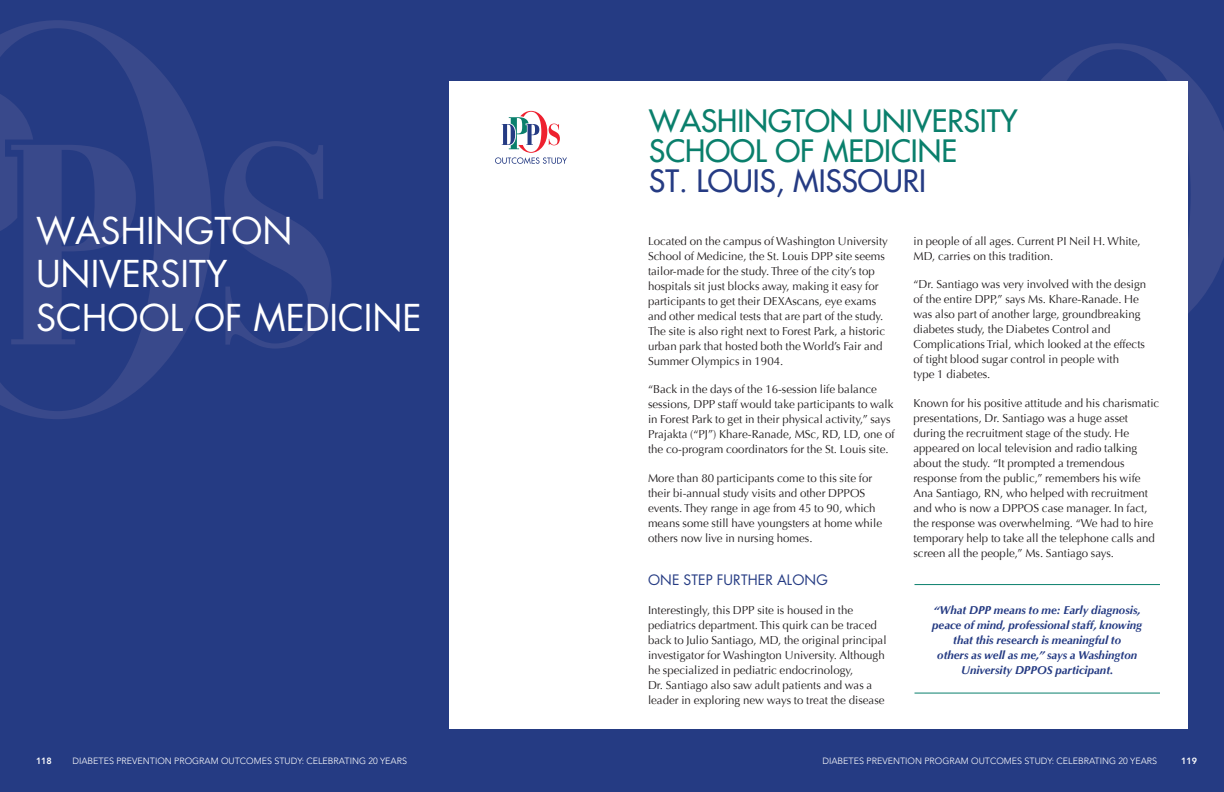
<style>
.page{position:relative;width:1224px;height:792px;background:#253b83}
.page>*{position:absolute;margin:0;border:0;box-sizing:border-box;transform-origin:0 0}
.t1{font:36px/43.2px "Futura";color:#fff}
.t2{font:30px/30px "Futura";color:#0a7f6c}
.t3{font:30px "Futura";color:#253b83}
.t4{font:14px "Futura";letter-spacing:.01em;color:#253b83}
.t5{font:11.5px/15px "Optima";color:#231f20}
.t6{font:italic 700 11.5px/15px "Optima";color:#253b83;text-align:center}
.t7{font:300 9px "Avenir";color:#fff}
.t8{font:800 9px "Avenir";color:#fff}
</style>
<div class="page">
<svg style="left:1040px;top:43px;width:184px;height:270px;fill:#39498b"></svg>
<svg style="left:0;top:20px;width:212px;height:399px"></svg>
<svg style="left:0;top:80px;width:136px;height:305px"></svg>
<svg style="left:224px;top:141px;width:108px;height:208px"></svg>
<div style="left:449px;top:81px;width:739px;height:648px;background:#fff"></div>
<svg style="left:495px;top:111px;width:72px;height:53px"></svg>
<hr style="left:915px;top:584px;width:245px;height:1px;background:#0a7f6c">
<hr style="left:915px;top:693px;width:245px;height:1px;background:#0a7f6c">
<h1 class="t1" style="left:36px;top:209px;width:387px">WASHINGTON<br>UNIVERSITY<br>SCHOOL OF MEDICINE</h1>
<h2 class="t2" style="left:649px;top:105px;width:370px">WASHINGTON UNIVERSITY<br>SCHOOL OF MEDICINE</h2>
<h2 class="t3" style="left:649px;top:161px;width:278px">ST. LOUIS, MISSOURI</h2>
<p class="t5" style="left:648px;top:233px;width:242px">Located on the campus of Washington University School of Medicine, the St. Louis DPP site seems tailor-made for the study. Three of the city’s top hospitals sit just blocks away, making it easy for participants to get their DEXAscans, eye exams and other medical tests that are part of the study.<br>The site is also right next to Forest Park, a historic urban park that hosted both the World’s Fair and Summer Olympics in 1904.</p>
<p class="t5" style="left:648px;top:382px;width:248px">“Back in the days of the 16-session life balance sessions, DPP staff would take participants to walk in Forest Park to get in their physical activity,” says Prajakta (“PJ”) Khare-Ranade, MSc, RD, LD, one of the co-program coordinators for the St. Louis site.</p>
<p class="t5" style="left:648px;top:470px;width:236px">More than 80 participants come to this site for their bi-annual study visits and other DPPOS events. They range in age from 45 to 90, which means some still have youngsters at home while others now live in nursing homes.</p>
<p class="t4" style="left:648px;top:570px;width:181px">ONE STEP FURTHER ALONG</p>
<p class="t5" style="left:648px;top:602px;width:240px">Interestingly, this DPP site is housed in the pediatrics department. This quirk can be traced back to Julio Santiago, MD, the original principal investigator for Washington University. Although he specialized in pediatric endocrinology,<br>Dr. Santiago also saw adult patients and was a leader in exploring new ways to treat the disease</p>
<p class="t5" style="left:914px;top:233px;width:229px">in people of all ages. Current PI Neil H. White,<br>MD, carries on this tradition.</p>
<p class="t5" style="left:914px;top:277px;width:234px">“Dr. Santiago was very involved with the design of the entire DPP,” says Ms. Khare-Ranade. He was also part of another large, groundbreaking diabetes study, the Diabetes Control and Complications Trial, which looked at the effects of tight blood sugar control in people with<br>type 1 diabetes.</p>
<p class="t5" style="left:914px;top:395px;width:247px">Known for his positive attitude and his charismatic presentations, Dr. Santiago was a huge asset during the recruitment stage of the study. He appeared on local television and radio talking about the study. “It prompted a tremendous response from the public,” remembers his wife Ana Santiago, RN, who helped with recruitment and who is now a DPPOS case manager. In fact, the response was overwhelming. “We had to hire temporary help to take all the telephone calls and screen all the people,” Ms. Santiago says.</p>
<p class="t6" style="left:932px;top:602px;width:212px">“What DPP means to me: Early diagnosis, peace of mind, professional staff, knowing that this research is meaningful to<br>others as well as me,” says a Washington University DPPOS participant.</p>
<p class="t8" style="left:36px;top:756px;width:17px">118</p>
<p class="t7" style="left:72px;top:756px;width:336px">DIABETES PREVENTION PROGRAM OUTCOMES STUDY: CELEBRATING 20 YEARS</p>
<p class="t7" style="left:822px;top:756px;width:336px">DIABETES PREVENTION PROGRAM OUTCOMES STUDY: CELEBRATING 20 YEARS</p>
<p class="t8" style="left:1181px;top:756px;width:17px">119</p>
</div>
